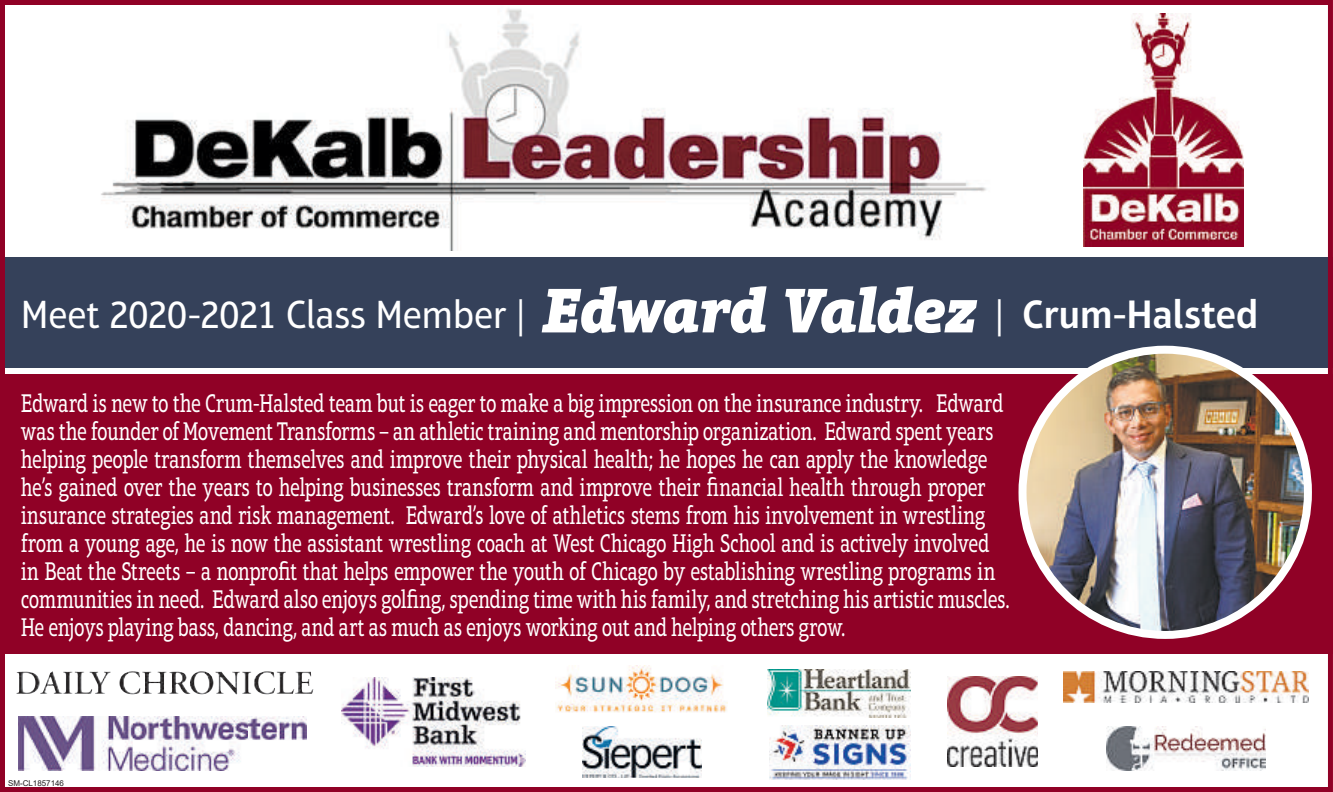
<style>
.page{position:relative;width:1333px;height:792px;background:#fff}
.page>*{position:absolute;margin:0;border:0;box-sizing:border-box;transform-origin:0 0}
.t1{font:40px "Aptifer Sans LT Pro";letter-spacing:-.015em;color:#fff}
.t2{font:26px/28px "Aptifer Slab LT Pro";letter-spacing:-.025em;color:#fff;scale:.77 1}
.t3{font:8px "Arial";color:#231f20}
.s1{font-family:"Aptifer Slab LT Pro"}
.s2{font-family:"Aptifer Slab LT Pro";font-weight:900;font-style:italic;font-size:64px}
.s3{font-weight:600;font-size:40.4px}
</style>
<div class="page">
<div style="left:0;top:257px;width:1332px;height:111px;background:#35415a"></div>
<div style="left:0;top:375px;width:1332px;height:279px;background:#900126"></div>
<img style="left:101px;top:8px;width:886px;height:243px">
<img style="left:1083px;top:14px;width:160px;height:233px">
<img style="left:341px;top:678px;width:184px;height:89px">
<img style="left:555px;top:665px;width:172px;height:48px">
<img style="left:40px;top:671px;width:22px;height:23px">
<img style="left:769px;top:726px;width:141px;height:53px">
<img style="left:582px;top:727px;width:119px;height:51px">
<img style="left:947px;top:677px;width:90px;height:90px">
<img style="left:1063px;top:672px;width:244px;height:30px">
<img style="left:18px;top:717px;width:288px;height:54px">
<img style="left:767px;top:669px;width:143px;height:49px">
<div style="left:0;top:0;width:1332px;height:792px;border:5px solid #900126"></div>
<img style="left:1106px;top:727px;width:158px;height:44px">
<img style="left:1022px;top:350px;width:285px;height:285px;border-radius:50%">
<div style="left:1018px;top:346px;width:293px;height:293px;border:8px solid #fff;border-radius:50%"></div>
<h1 class="t1" style="left:21px;top:291px;width:1238px">Meet 2020-2021 Class Member <span class="s1">|</span> <span class="s2">Edward Valdez</span> <span class="s1">|</span> <span class="s3">Crum-Halsted</span></h1>
<p class="t2" style="left:21px;top:389px;width:1285px">Edward is new to the Crum-Halsted team but is eager to make a big impression on the insurance industry. Edward was the founder of Movement Transforms – an athletic training and mentorship organization. Edward spent years helping people transform themselves and improve their physical health; he hopes he can apply the knowledge he’s gained over the years to helping businesses transform and improve their financial health through proper insurance strategies and risk management. Edward’s love of athletics stems from his involvement in wrestling from a young age, he is now the assistant wrestling coach at West Chicago High School and is actively involved in Beat the Streets – a nonprofit that helps empower the youth of Chicago by establishing wrestling programs in communities in need. Edward also enjoys golfing, spending time with his family, and stretching his artistic muscles.<br>He enjoys playing bass, dancing, and art as much as enjoys working out and helping others grow.</p>
<p class="t3" style="left:8px;top:778px;width:58px">SM-CL1857146</p>
</div>
